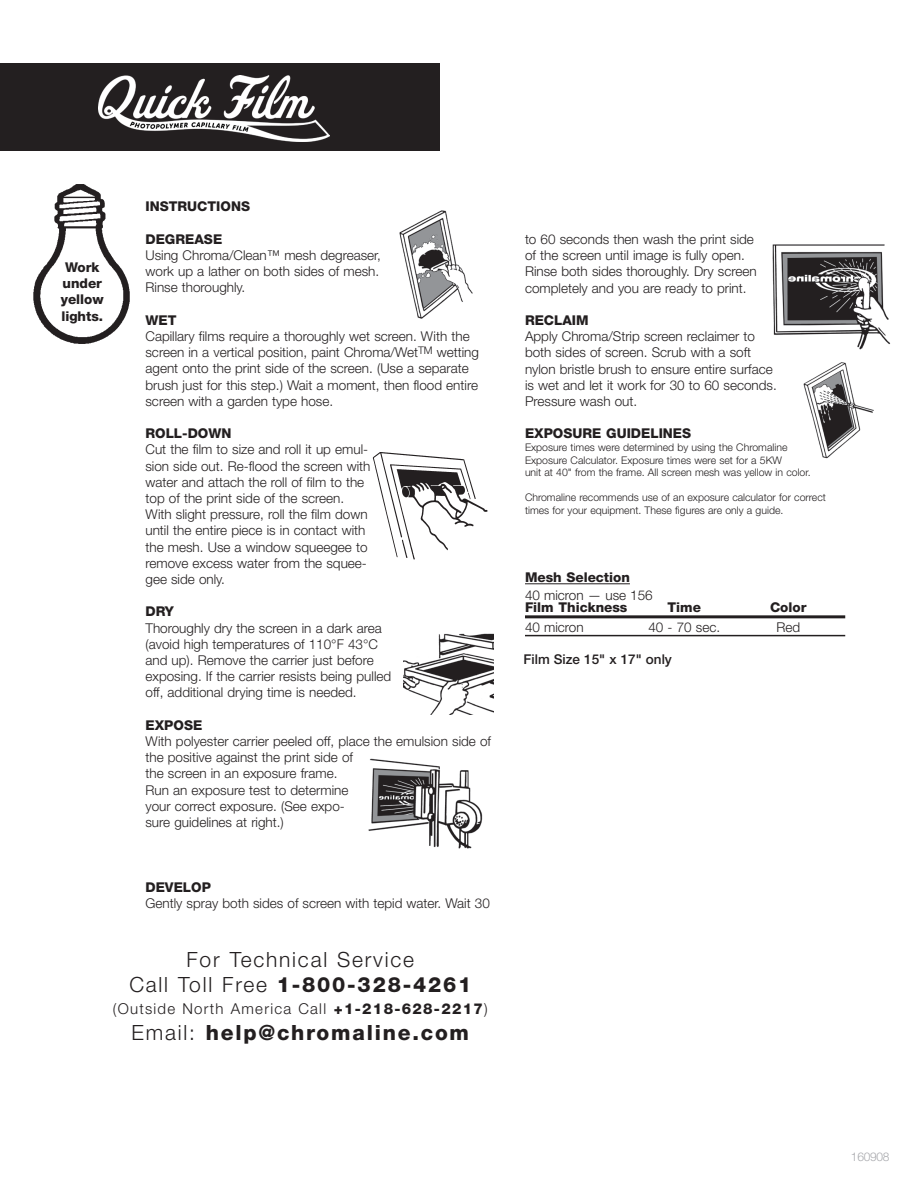
<style>
.page{position:relative;width:918px;height:1188px;background:#fff}
.page>*{position:absolute;margin:0;border:0;box-sizing:border-box;transform-origin:0 0}
.t1{font:800 21px "Helvetica Neue LT Std";letter-spacing:.085em;color:#231f20}
.t2{font:300 21px "Helvetica Neue LT Std";letter-spacing:.085em;color:#231f20}
.t3{font:300 15px "Helvetica Neue LT Std";letter-spacing:.085em;color:#231f20}
.t4{font:300 13.5px/16.2px "Helvetica Neue LT Std";color:#231f20}
.t5{font:800 13.5px/16.2px "Helvetica Neue LT Std";color:#231f20;text-align:center}
.t6{font:500 13.5px "Helvetica Neue LT Std";color:#231f20}
.t7{font:300 12px "Helvetica Neue LT Std";letter-spacing:-.025em;color:#a8a9ad}
.t8{font:300 10.5px/12.6px "Helvetica Neue LT Std";color:#231f20}
.s1{font-weight:300}
.s2{font-weight:800}
</style>
<div class="page">
<hr style="left:525px;top:583px;width:105px;height:1px;background:#231f20">
<img style="left:399px;top:210px;width:74px;height:109px">
<img style="left:368px;top:758px;width:115px;height:91px">
<img style="left:772px;top:244px;width:119px;height:106px">
<img style="left:33px;top:184px;width:97px;height:160px">
<img style="left:404px;top:633px;width:90px;height:81px">
<div style="left:0;top:63px;width:440px;height:88px;background:#231f20"></div>
<img style="left:372px;top:453px;width:116px;height:107px">
<img style="left:803px;top:362px;width:71px;height:97px">
<img style="left:99px;top:75px;width:231px;height:66px">
<hr style="left:525px;top:615px;width:320px;height:3px;background:#231f20">
<hr style="left:525px;top:635px;width:320px;height:1px;background:#231f20">
<p class="t5" style="left:61px;top:259px;width:44px">Work under yellow lights.</p>
<p class="t5" style="left:146px;top:199px;width:106px">INSTRUCTIONS</p>
<p class="t5" style="left:146px;top:231px;width:78px">DEGREASE</p>
<p class="t4" style="left:146px;top:247px;width:237px">Using Chroma/Clean™ mesh degreaser, work up a lather on both sides of mesh.<br>Rinse thoroughly.</p>
<p class="t5" style="left:146px;top:312px;width:32px">WET</p>
<p class="t4" style="left:146px;top:328px;width:335px">Capillary films require a thoroughly wet screen. With the screen in a vertical position, paint Chroma/Wet<sup>TM</sup> wetting agent onto the print side of the screen. (Use a separate brush just for this step.) Wait a moment, then flood entire screen with a garden type hose.</p>
<p class="t5" style="left:146px;top:425px;width:87px">ROLL-DOWN</p>
<p class="t4" style="left:146px;top:441px;width:226px">Cut the film to size and roll it up emul&shy;sion side out. Re-flood the screen with water and attach the roll of film to the top of the print side of the screen.<br>With slight pressure, roll the film down until the entire piece is in contact with the mesh. Use a window squeegee to remove excess water from the squee&shy;gee side only.</p>
<p class="t5" style="left:146px;top:604px;width:30px">DRY</p>
<p class="t4" style="left:146px;top:619px;width:247px">Thoroughly dry the screen in a dark area (avoid high temperatures of 110°F 43°C and up). Remove the carrier just before exposing. If the carrier resists being pulled off, additional drying time is needed.</p>
<p class="t5" style="left:146px;top:717px;width:58px">EXPOSE</p>
<p class="t4" style="left:146px;top:733px;width:347px">With polyester carrier peeled off, place the emulsion side of the positive against the print side of<br>the screen in an exposure frame.<br>Run an exposure test to determine<br>your correct exposure. (See expo-<br>sure guidelines at right.)</p>
<p class="t5" style="left:146px;top:879px;width:67px">DEVELOP</p>
<p class="t4" style="left:146px;top:895px;width:346px">Gently spray both sides of screen with tepid water. Wait 30</p>
<p class="t2" style="left:187px;top:946px;width:229px">For Technical Service</p>
<p class="t1" style="left:129px;top:972px;width:343px"><span class="s1">Call Toll Free</span> 1-800-328-4261</p>
<p class="t3" style="left:113px;top:1000px;width:377px">(Outside North America Call <span class="s2">+1-218-628-2217</span>)</p>
<p class="t1" style="left:132px;top:1020px;width:339px"><span class="s1">Email:</span> help@chromaline.com</p>
<p class="t4" style="left:525px;top:231px;width:233px">to 60 seconds then wash the print side of the screen until image is fully open.<br>Rinse both sides thoroughly. Dry screen completely and you are ready to print.</p>
<p class="t5" style="left:525px;top:312px;width:65px">RECLAIM</p>
<p class="t4" style="left:525px;top:328px;width:232px">Apply Chroma/Strip screen reclaimer to</p>
<p class="t4" style="left:525px;top:344px;width:228px">both sides of screen. Scrub with a soft</p>
<p class="t4" style="left:525px;top:360px;width:249px">nylon bristle brush to ensure entire surface</p>
<p class="t4" style="left:525px;top:377px;width:253px">is wet and let it work for 30 to 60 seconds.<br>Pressure wash out.</p>
<p class="t5" style="left:525px;top:426px;width:168px">EXPOSURE GUIDELINES</p>
<p class="t8" style="left:525px;top:441px;width:287px">Exposure times were determined by using the Chromaline<br>Exposure Calculator. Exposure times were set for a 5KW<br>unit at 40" from the frame. All screen mesh was yellow in color.</p>
<p class="t8" style="left:525px;top:491px;width:302px">Chromaline recommends use of an exposure calculator for correct</p>
<p class="t8" style="left:525px;top:504px;width:260px">times for your equipment. These figures are only a guide.</p>
<p class="t5" style="left:525px;top:570px;width:106px">Mesh Selection</p>
<p class="t4" style="left:525px;top:587px;width:129px">40 micron — use 156</p>
<p class="t5" style="left:525px;top:599px;width:104px">Film Thickness</p>
<p class="t5" style="left:668px;top:599px;width:35px">Time</p>
<p class="t5" style="left:770px;top:599px;width:38px">Color</p>
<p class="t4" style="left:525px;top:619px;width:60px">40 micron</p>
<p class="t4" style="left:648px;top:619px;width:73px">40 - 70 sec.</p>
<p class="t4" style="left:776px;top:619px;width:25px">Red</p>
<p class="t6" style="left:524px;top:652px;width:150px">Film Size 15" x 17" only</p>
<p class="t7" style="left:851px;top:1149px;width:40px">160908</p>
</div>
